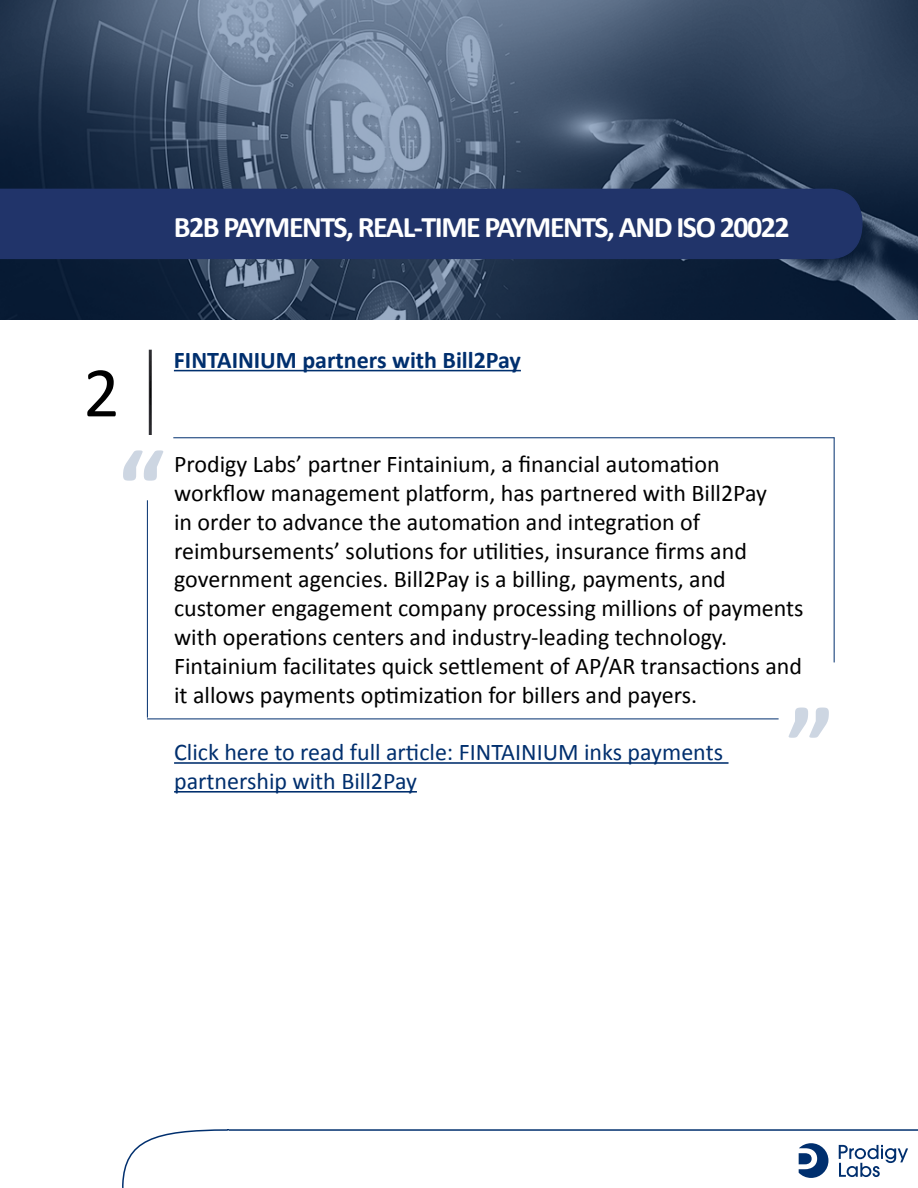
<style>
.page{position:relative;width:918px;height:1188px;background:#fff}
.page>*{position:absolute;margin:0;border:0;box-sizing:border-box;transform-origin:0 0}
.t1{font:700 108px "Calibri";color:#002f6e}
.t2{font:72px "Calibri";color:#000}
.t3{font:700 30px "Calibri";letter-spacing:-.05em;color:#fff}
.t4{font:24px/28.8px "Calibri";color:#000}
.t5{font:24px/28.8px "Calibri";color:#002f6e}
.t6{font:700 24px "Calibri";color:#002f6e}
</style>
<div class="page">
<svg style="left:0;top:0;width:918px;height:320px;background:#3b4d66"></svg>
<div style="left:0;top:188px;width:863px;height:72px;background:#21346a"></div>
<svg style="left:122px;top:1129px;width:796px;height:59px"></svg>
<hr style="left:174px;top:762px;width:555px;height:2px;background:#002f6e">
<hr style="left:174px;top:791px;width:243px;height:2px;background:#002f6e">
<hr style="left:174px;top:370px;width:347px;height:1px;background:#002f6e">
<hr style="left:147px;top:500px;width:1px;height:218px;background:#002f6e">
<hr style="left:147px;top:719px;width:632px;height:1px;background:#002f6e">
<hr style="left:834px;top:438px;width:1px;height:224px;background:#002f6e">
<hr style="left:173px;top:437px;width:662px;height:1px;background:#002f6e">
<p class="t3" style="left:174px;top:206px;width:617px">B2B PAYMENTS, REAL-TIME PAYMENTS, AND ISO 20022</p>
<h2 class="t2" style="left:83px;top:342px;width:38px">2</h2>
<p class="t6" style="left:174px;top:343px;width:349px">FINTAINIUM partners with Bill2Pay</p>
<h1 class="t1" style="left:118px;top:412px;width:48px">“</h1>
<p class="t4" style="left:174px;top:449px;width:631px">Prodigy Labs’ partner Fintainium, a financial automation workflow management platform, has partnered with Bill2Pay<br>in order to advance the automation and integration of reimbursements’ solutions for utilities, insurance firms and government agencies. Bill2Pay is a billing, payments, and customer engagement company processing millions of payments with operations centers and industry-leading technology.<br>Fintainium facilitates quick settlement of AP/AR transactions and it allows payments optimization for billers and payers.</p>
<p class="t5" style="left:174px;top:737px;width:550px">Click here to read full article: FINTAINIUM inks payments partnership with Bill2Pay</p>
<h1 class="t1" style="left:834px;top:776px;width:48px;rotate:-180deg">“</h1>
</div>
